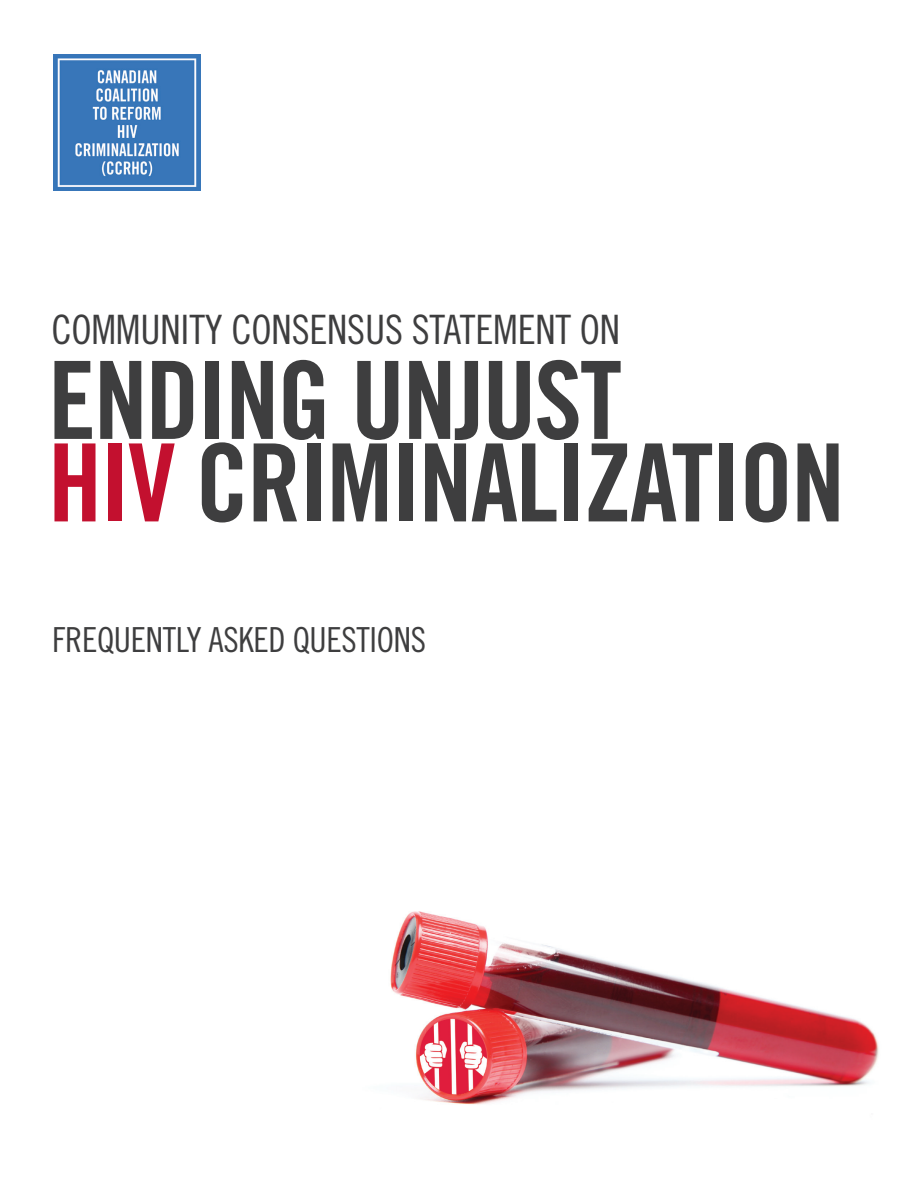
<style>
.page{position:relative;width:918px;height:1188px;background:#fff}
.page>*{position:absolute;margin:0;border:0;box-sizing:border-box;transform-origin:0 0}
.t1{font:108px/82.5px "Trade Gothic Bold Cond Twenty";letter-spacing:-.02em;color:#3e3e3f}
.t2{font:40.5px "Trade Gothic Cond Eighteen";letter-spacing:-.005em;color:#3e3e3f}
.t3{font:34.5px "Trade Gothic Cond Eighteen";letter-spacing:-.01em;color:#3e3e3f}
.s1{color:#c3102f}
</style>
<div class="page">
<img style="left:390px;top:911px;width:489px;height:194px">
<img style="left:54px;top:54px;width:147px;height:137px">
<p class="t2" style="left:51px;top:306px;width:570px">COMMUNITY CONSENSUS STATEMENT ON</p>
<p class="t1" style="left:48px;top:358px;width:799px">ENDING UNJUST<br><span class="s1">HIV</span> CRIMINALIZATION</p>
<p class="t3" style="left:52px;top:619px;width:375px">FREQUENTLY ASKED QUESTIONS</p>
</div>
